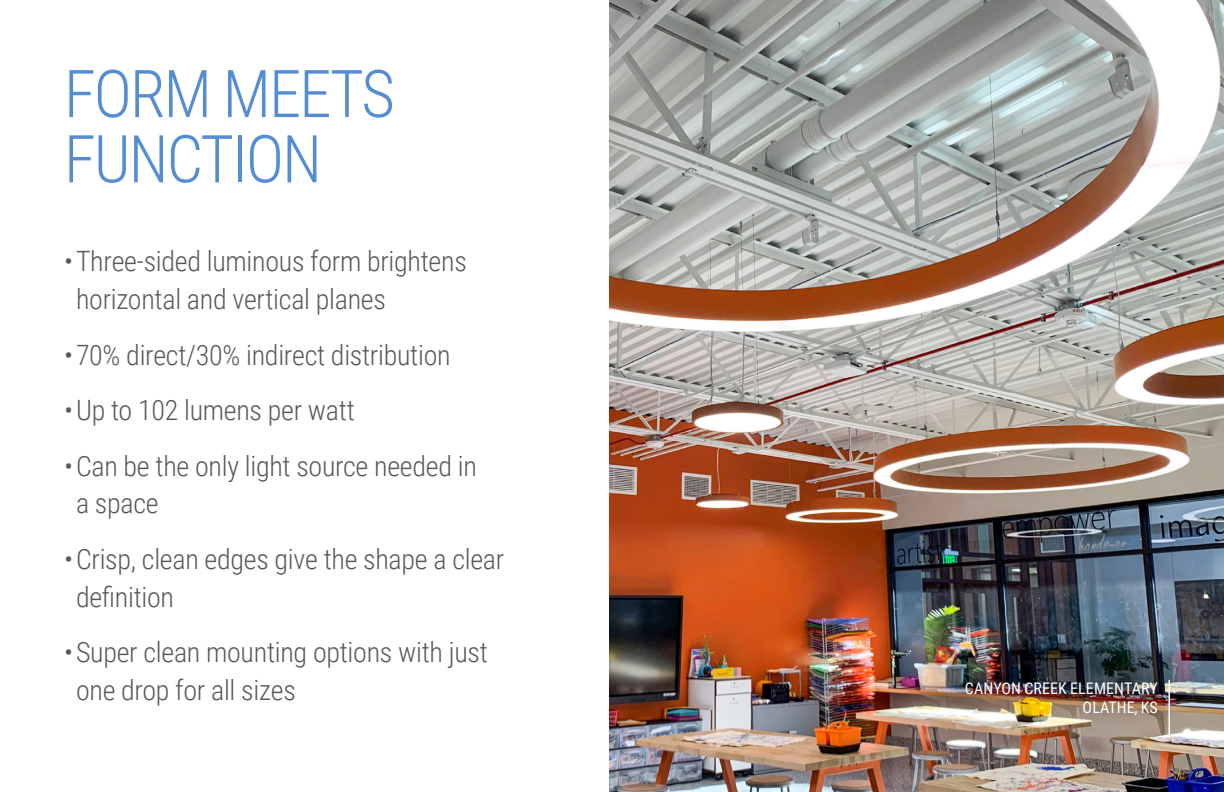
<style>
.page{position:relative;width:1224px;height:792px;background:#fff}
.page>*{position:absolute;margin:0;border:0;box-sizing:border-box;transform-origin:0 0}
.Bulleted_text{font:300 66px "Roboto Condensed";letter-spacing:-.03em;color:#548dd4}
.t1{font:300 28px/37.6px "Roboto Condensed";letter-spacing:-.01em;color:#57585a}
.t2{font:16px "Roboto Condensed";letter-spacing:.005em;color:#fff}
</style>
<div class="page">
<img style="left:609px;top:0;width:615px;height:792px">
<div style="left:956px;top:671px;width:211px;height:53px;background:#231f20;opacity:.75"></div>
<hr style="left:1168px;top:680px;width:2px;height:57px;background:#fff">
<p class="Bulleted_text" style="left:64px;top:47px;width:332px">FORM MEETS</p>
<p class="Bulleted_text" style="left:64px;top:113px;width:259px">FUNCTION</p>
<p class="t1" style="left:76px;top:242px;width:392px;text-indent:-12px">•Three-sided luminous form brightens horizontal and vertical planes</p>
<p class="t1" style="left:64px;top:335px;width:388px">•70% direct/30% indirect distribution</p>
<p class="t1" style="left:64px;top:390px;width:292px">•Up to 102 lumens per watt</p>
<p class="t1" style="left:76px;top:446px;width:402px;text-indent:-12px">•Can be the only light source needed in a space</p>
<p class="t1" style="left:76px;top:539px;width:430px;text-indent:-12px">•Crisp, clean edges give the shape a clear definition</p>
<p class="t1" style="left:76px;top:632px;width:413px;text-indent:-12px">•Super clean mounting options with just one drop for all sizes</p>
<p class="t2" style="left:965px;top:677px;width:194px">CANYON CREEK ELEMENTARY</p>
<p class="t2" style="left:1083px;top:696px;width:77px">OLATHE, KS</p>
</div>
